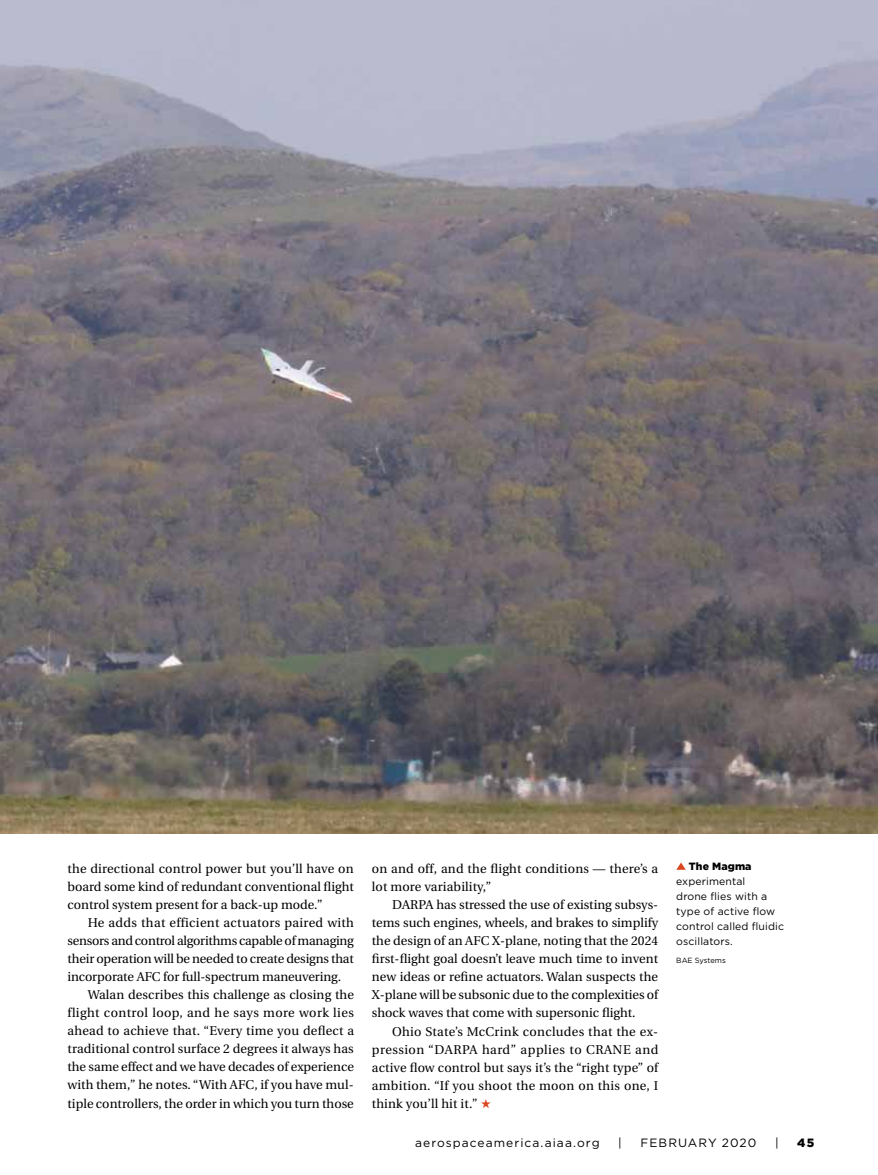
<style>
.page{position:relative;width:878px;height:1175px;background:#fff}
.page>*{position:absolute;margin:0;border:0;box-sizing:border-box;transform-origin:0 0}
.t1{font:12.75px/18px "Utopia";color:#000;text-align:justify}
.t2{font:12px "Gotham";letter-spacing:.085em;color:#000}
.t3{font:900 12px "Gotham";color:#000}
.t4{font:10.5px/15px "Gotham";letter-spacing:.01em;color:#000}
.t5{font:900 10.5px "Gotham";letter-spacing:.01em;color:#000}
.t6{font:7.5px "Gotham";letter-spacing:-.005em;color:#000}
.s1{color:#da471f}
</style>
<div class="page">
<img style="left:0;top:0;width:878px;height:833px">
<svg style="left:677px;top:862px;width:8px;height:7px"></svg>
<p class="t1" style="left:68px;top:860px;width:288px">the directional control power but you’ll have on board some kind of redundant conventional flight control system present for a back-up mode.”</p>
<p class="t1" style="left:68px;top:914px;width:288px;text-indent:20px">He adds that efficient actuators paired with sensors and control algorithms capable of managing their operation will be needed to create designs that incorporate AFC for full-spectrum maneuvering.</p>
<p class="t1" style="left:68px;top:986px;width:288px;text-indent:20px">Walan describes this challenge as closing the flight control loop, and he says more work lies ahead to achieve that. “Every time you deflect a traditional control surface 2 degrees it always has the same effect and we have decades of experience with them,” he notes. “With AFC, if you have mul&shy;tiple controllers, the order in which you turn those</p>
<p class="t1" style="left:372px;top:860px;width:288px">on and off, and the flight conditions — there’s a lot more variability,”</p>
<p class="t1" style="left:372px;top:896px;width:288px;text-indent:20px">DARPA has stressed the use of existing subsys&shy;tems such engines, wheels, and brakes to simplify the design of an AFC X-plane, noting that the 2024 first-flight goal doesn’t leave much time to invent new ideas or refine actuators. Walan suspects the X-plane will be subsonic due to the complexities of shock waves that come with supersonic flight.</p>
<p class="t1" style="left:372px;top:1022px;width:288px;text-indent:20px">Ohio State’s McCrink concludes that the ex&shy;pression “DARPA hard” applies to CRANE and active flow control but says it’s the “right type” of ambition. “If you shoot the moon on this one, I think you’ll hit it.” <span class="s1">★</span></p>
<p class="t5" style="left:689px;top:858px;width:64px">The Magma</p>
<p class="t4" style="left:676px;top:873px;width:109px">experimental<br>drone flies with a type of active flow control called fluidic oscillators.</p>
<p class="t6" style="left:676px;top:955px;width:51px">BAE Systems</p>
<p class="t2" style="left:415px;top:1135px;width:186px">aerospaceamerica.aiaa.org</p>
<p class="t2" style="left:618px;top:1135px;width:5px">|</p>
<p class="t2" style="left:640px;top:1135px;width:117px">FEBRUARY 2020</p>
<p class="t2" style="left:775px;top:1135px;width:5px">|</p>
<p class="t3" style="left:797px;top:1134px;width:18px">45</p>
</div>
